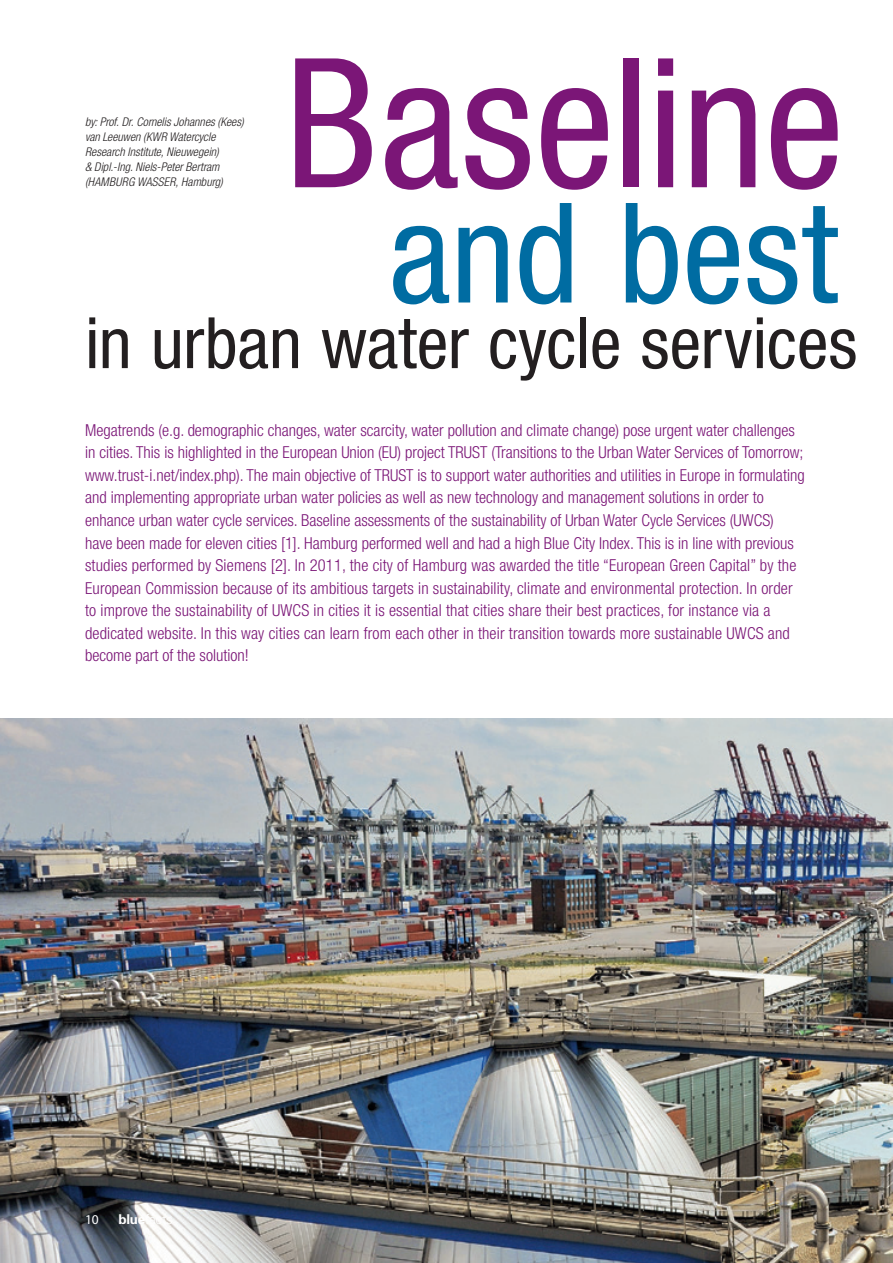
<style>
.page{position:relative;width:893px;height:1263px;background:#fff}
.page>*{position:absolute;margin:0;border:0;box-sizing:border-box;transform-origin:0 0}
.t1{font:condensed 180.3px "Helvetica Neue LT Std";letter-spacing:-.005em;color:#7b1677}
.t2{font:condensed 139.35px "Helvetica Neue LT Std";color:#006ca2}
.t3{font:condensed 70.95px "Helvetica Neue LT Std";color:#231f20}
.t4{font:300 condensed 16.5px/22.5px "Helvetica Neue LT Std";color:#7b1677}
.t5{font:300 13.5px "Univers LT Std";letter-spacing:-.02em;color:#fff}
.t6{font:13.5px "Myriad Pro";color:#fff}
.t7{font:italic 300 condensed 12px/15px "Helvetica Neue LT Std";letter-spacing:.005em;color:#231f20}
.s1{font-weight:700}
</style>
<div class="page">
<img style="left:0;top:719px;width:893px;height:544px">
<p class="t7" style="left:85px;top:115px;width:160px">by: Prof. Dr. Cornelis Johannes (Kees) van Leeuwen (KWR Watercycle<br>Research Institute, Nieuwegein)<br>&amp; Dipl.-Ing. Niels-Peter Bertram (HAMBURG WASSER, Hamburg)</p>
<h1 class="t1" style="left:285px;top:19px;width:561px">Baseline</h1>
<h2 class="t2" style="left:389px;top:173px;width:451px">and best</h2>
<h3 class="t3" style="left:85px;top:302px;width:774px">in urban water cycle services</h3>
<p class="t4" style="left:85px;top:419px;width:721px">Megatrends (e.g. demographic changes, water scarcity, water pollution and climate change) pose urgent water challenges in cities. This is highlighted in the European Union (EU) project TRUST (Transitions to the Urban Water Services of Tomorrow; www.trust-i.net/index.php). The main objective of TRUST is to support water authorities and utilities in Europe in formulating and implementing appropriate urban water policies as well as new technology and management solutions in order to enhance urban water cycle services. Baseline assessments of the sustainability of Urban Water Cycle Services (UWCS) have been made for eleven cities [1]. Hamburg performed well and had a high Blue City Index. This is in line with previous studies performed by Siemens [2]. In 2011, the city of Hamburg was awarded the title “European Green Capital” by the European Commission because of its ambitious targets in sustainability, climate and environmental protection. In order to improve the sustainability of UWCS in cities it is essential that cities share their best practices, for instance via a dedicated website. In this way cities can learn from each other in their transition towards more sustainable UWCS and become part of the solution!</p>
<p class="t6" style="left:85px;top:1211px;width:15px">10</p>
<p class="t5" style="left:118px;top:1211px;width:56px"><span class="s1">blue</span>facts</p>
</div>
